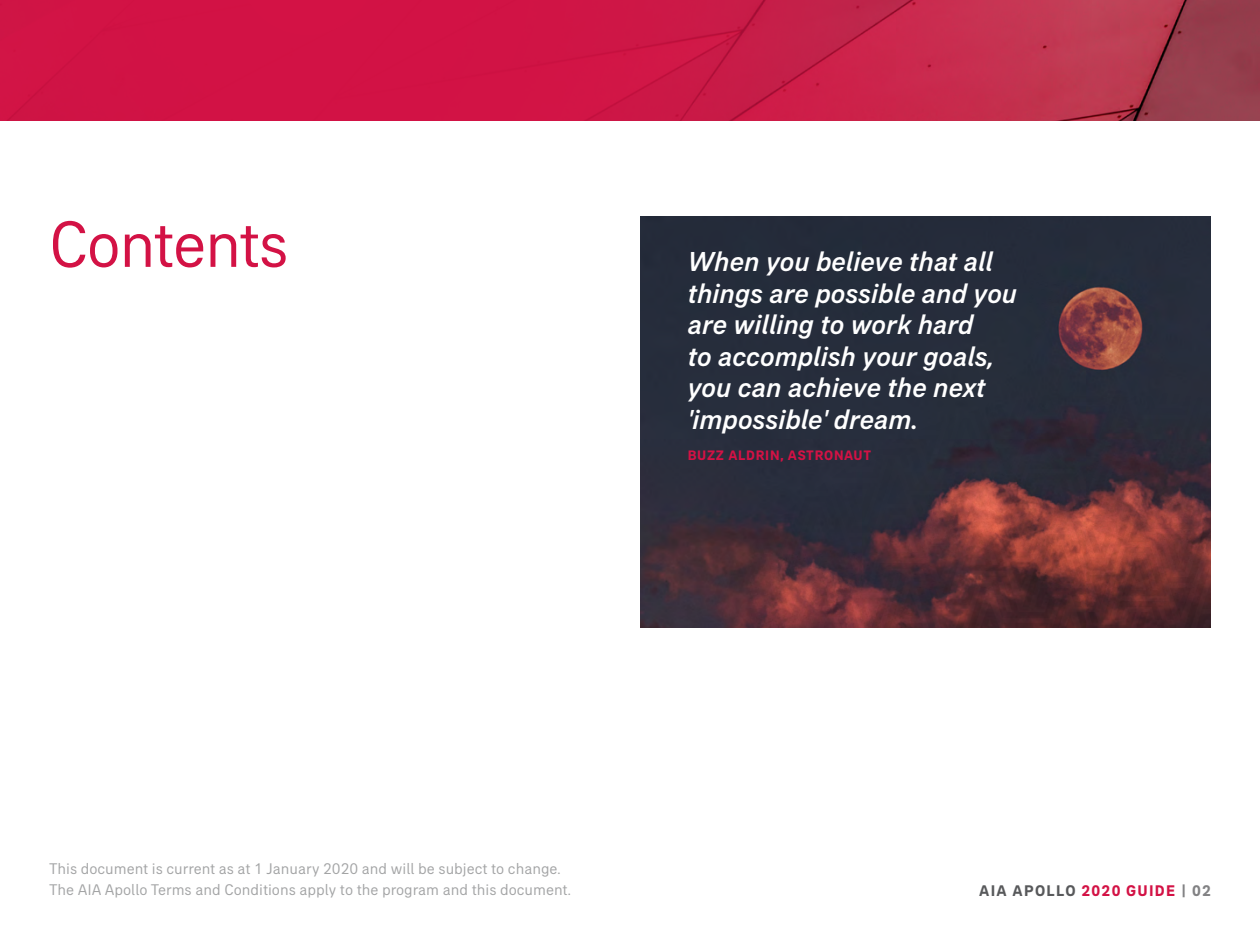
<style>
.page{position:relative;width:1260px;height:945px;background:#fff}
.page>*{position:absolute;margin:0;border:0;box-sizing:border-box;transform-origin:0 0}
.t1{font:66.5px "AIA Everest";letter-spacing:-.025em;color:#d31245}
.t2{font:italic 500 28px/31.5px "AIA Everest";color:#fff}
.t3{font:15.75px/21px "AIA Everest";color:#a3a4a5}
.t4{font:700 15.75px "AIA Everest";letter-spacing:.08em;color:#58595b}
.t5{font:700 14px "AIA Everest";letter-spacing:.05em;color:#d31245}
.s1{color:#d31245}
.s2{color:#828284}
</style>
<div class="page">
<img style="left:1093px;top:0;width:167px;height:121px">
<svg style="left:0;top:0;width:1093px;height:121px;background:#cc1a47"></svg>
<svg style="left:640px;top:216px;width:571px;height:412px;background:#3c2e39"></svg>
<h1 class="t1" style="left:49px;top:206px;width:241px">Contents</h1>
<h2 class="t2" style="left:688px;top:245px;width:331px">When you believe that all things are possible and you are willing to work hard<br>to accomplish your goals, you can achieve the next 'impossible' dream.</h2>
<p class="t5" style="left:688px;top:447px;width:185px">BUZZ ALDRIN, ASTRONAUT</p>
<p class="t3" style="left:49px;top:858px;width:523px">This document is current as at 1 January 2020 and will be subject to change.<br>The AIA Apollo Terms and Conditions apply to the program and this document.</p>
<p class="t4" style="left:979px;top:881px;width:233px">AIA APOLLO <span class="s1">2020 GUIDE</span> <span class="s2">| 02</span></p>
</div>
